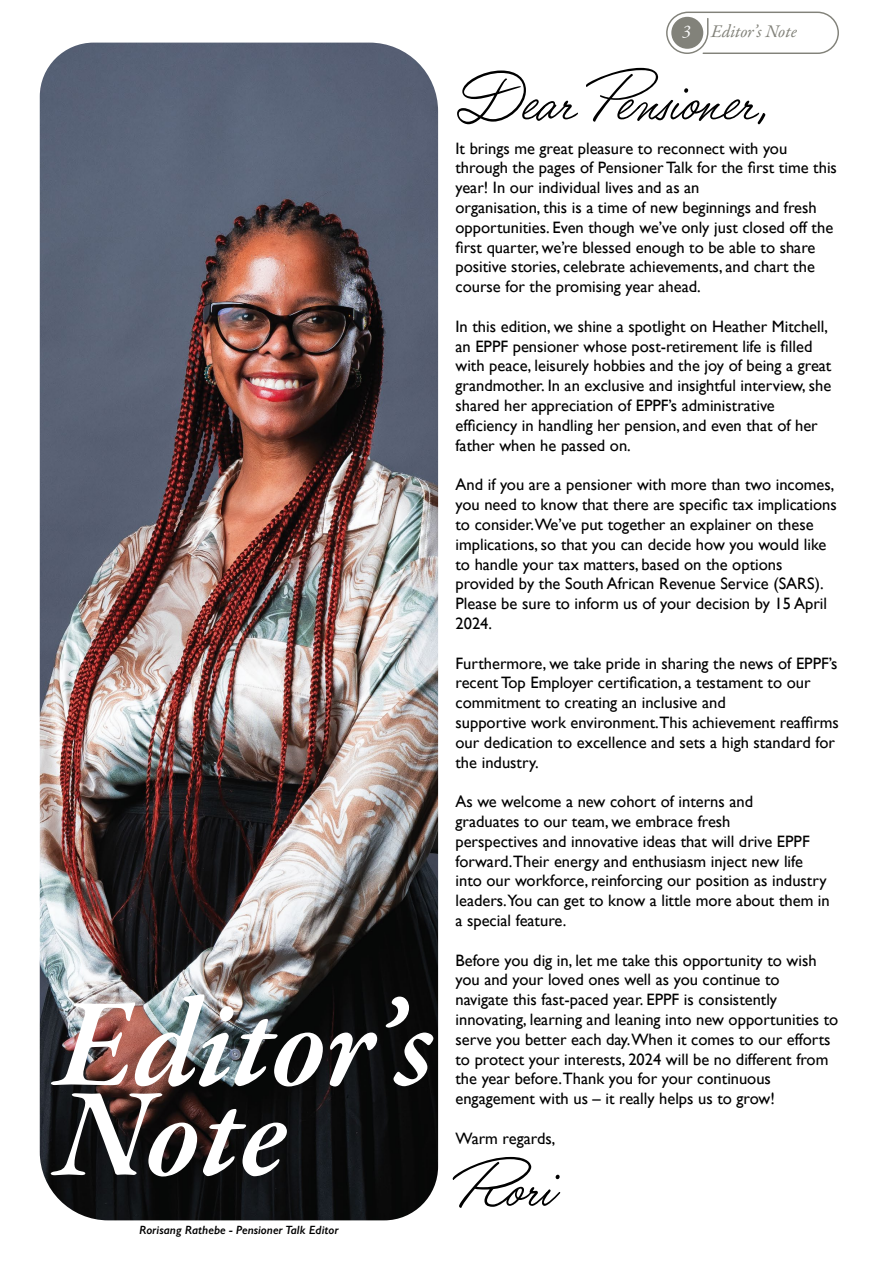
<style>
.page{position:relative;width:893px;height:1263px;background:#fff}
.page>*{position:absolute;margin:0;border:0;box-sizing:border-box;transform-origin:0 0}
.t1{font:italic 600 127.5px/90px "Garamond Premr Pro";letter-spacing:-.01em;color:#fff}
.t2{font:69px "Filmotype La Crosse";color:#000}
.t3{font:italic 18px "Garamond Premr Pro";letter-spacing:-.005em;color:#82827a}
.t4{font:16.5px/19.8px "Gill Sans";color:#000}
.t5{font:italic 600 12px "Gill Sans";color:#000}
.s1{color:#fff}
</style>
<div class="page">
<img style="left:40px;top:43px;width:398px;height:1177px">
<svg style="left:666px;top:12px;width:173px;height:42px"></svg>
<h1 class="t1" style="left:56px;top:1006px;width:379px">Editor’s<br>Note</h1>
<p class="t5" style="left:139px;top:1222px;width:201px">Rorisang Rathebe - Pensioner Talk Editor</p>
<p class="t3" style="left:682px;top:20px;width:116px"><span class="s1">3</span> Editor’s Note</p>
<h2 class="t2" style="left:455px;top:55px;width:317px">Dear Pensioner,</h2>
<p class="t4" style="left:455px;top:138px;width:383px">It brings me great pleasure to reconnect with you through the pages of Pensioner Talk for the first time this year! In our individual lives and as an<br>organisation, this is a time of new beginnings and fresh opportunities. Even though we’ve only just closed off the first quarter, we’re blessed enough to be able to share positive stories, celebrate achievements, and chart the course for the promising year ahead.</p>
<p class="t4" style="left:455px;top:316px;width:377px">In this edition, we shine a spotlight on Heather Mitchell, an EPPF pensioner whose post-retirement life is filled with peace, leisurely hobbies and the joy of being a great grandmother. In an exclusive and insightful interview, she shared her appreciation of EPPF’s administrative efficiency in handling her pension, and even that of her father when he passed on.</p>
<p class="t4" style="left:455px;top:475px;width:383px">And if you are a pensioner with more than two incomes, you need to know that there are specific tax implications to consider.We’ve put together an explainer on these implications, so that you can decide how you would like to handle your tax matters, based on the options provided by the South African Revenue Service (SARS).<br>Please be sure to inform us of your decision by 15 April 2024.</p>
<p class="t4" style="left:455px;top:653px;width:385px">Furthermore, we take pride in sharing the news of EPPF’s recent Top Employer certification, a testament to our commitment to creating an inclusive and<br>supportive work environment.This achievement reaffirms our dedication to excellence and sets a high standard for the industry.</p>
<p class="t4" style="left:455px;top:791px;width:376px">As we welcome a new cohort of interns and<br>graduates to our team, we embrace fresh<br>perspectives and innovative ideas that will drive EPPF forward.Their energy and enthusiasm inject new life into our workforce, reinforcing our position as industry leaders.You can get to know a little more about them in a special feature.</p>
<p class="t4" style="left:455px;top:950px;width:384px">Before you dig in, let me take this opportunity to wish you and your loved ones well as you continue to<br>navigate this fast-paced year. EPPF is consistently innovating, learning and leaning into new opportunities to serve you better each day.When it comes to our efforts to protect your interests, 2024 will be no different from the year before.Thank you for your continuous engagement with us – it really helps us to grow!</p>
<p class="t4" style="left:455px;top:1128px;width:101px">Warm regards,</p>
<h2 class="t2" style="left:455px;top:1141px;width:100px">Rori</h2>
</div>
